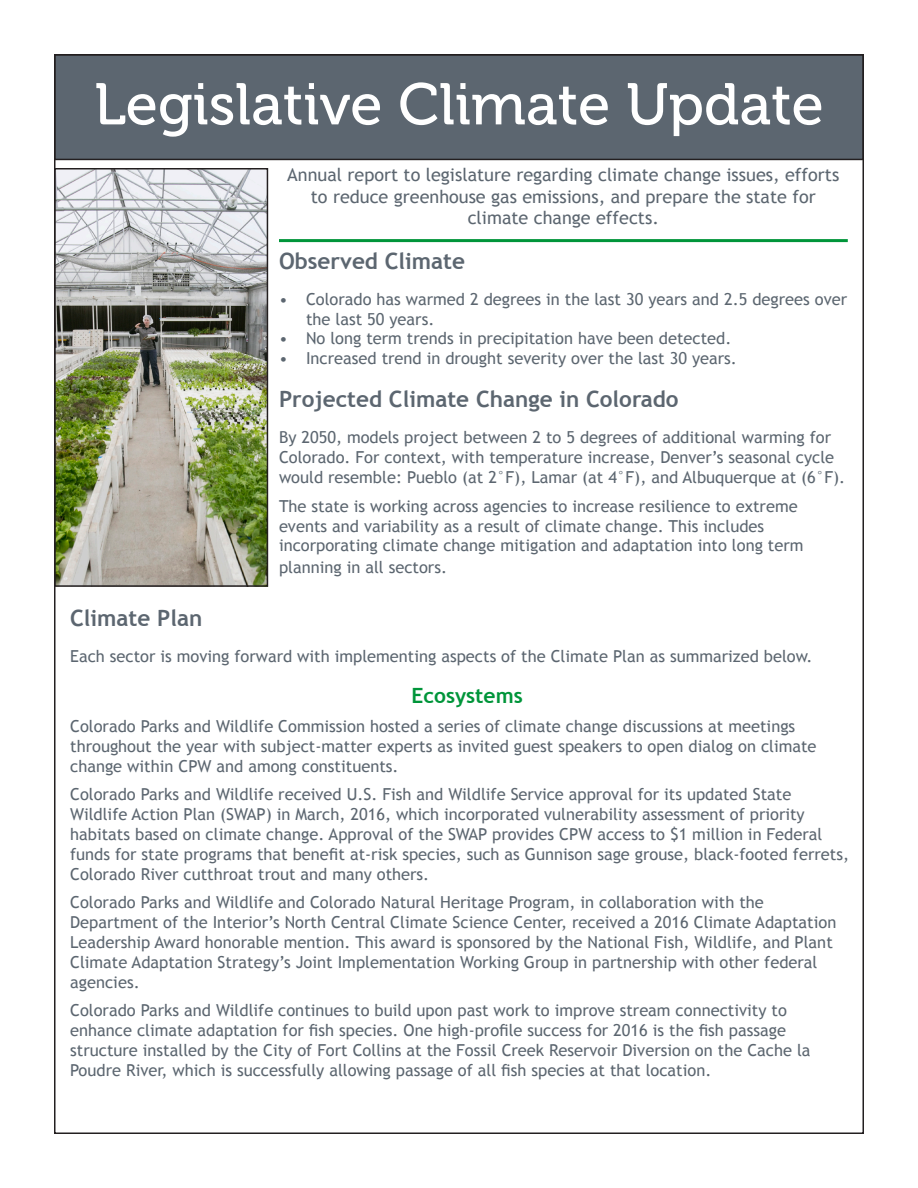
<style>
.page{position:relative;width:918px;height:1188px;background:#fff}
.page>*{position:absolute;margin:0;border:0;box-sizing:border-box;transform-origin:0 0}
.t1{font:58.5px "Museo 500";color:#fff}
.t2{font:700 22.5px "Trebuchet MS";color:#5c6670}
.t3{font:700 21px "Trebuchet MS";color:#00953a}
.t4{font:18px/21.6px "Trebuchet MS";color:#5c6670;text-align:center}
.t5{font:16.5px/19.8px "Trebuchet MS";color:#5c6670}
</style>
<div class="page">
<div style="left:55px;top:55px;width:808px;height:104px;background:#5c6670"></div>
<div style="left:54px;top:54px;width:810px;height:106px;border:2px solid #231f20"></div>
<img style="left:57px;top:171px;width:208px;height:413px">
<div style="left:54px;top:168px;width:214px;height:419px;border:2px solid #231f20"></div>
<hr style="left:279px;top:239px;width:569px;height:3px;background:#00953a">
<p class="t1" style="left:94px;top:72px;width:731px">Legislative Climate Update</p>
<p class="t4" style="left:287px;top:164px;width:554px">Annual report to legislature regarding climate change issues, efforts to reduce greenhouse gas emissions, and prepare the state for</p>
<p class="t4" style="left:468px;top:208px;width:193px">climate change effects.</p>
<p class="t2" style="left:279px;top:247px;width:188px">Observed Climate</p>
<p class="t5" style="left:306px;top:289px;width:543px;text-indent:-27px">• Colorado has warmed 2 degrees in the last 30 years and 2.5 degrees over the last 50 years.</p>
<p class="t5" style="left:279px;top:329px;width:454px">• No long term trends in precipitation have been detected.</p>
<p class="t5" style="left:279px;top:349px;width:459px">• Increased trend in drought severity over the last 30 years.</p>
<p class="t2" style="left:279px;top:385px;width:401px">Projected Climate Change in Colorado</p>
<p class="t5" style="left:279px;top:428px;width:568px">By 2050, models project between 2 to 5 degrees of additional warming for<br>Colorado. For context, with temperature increase, Denver’s seasonal cycle would resemble: Pueblo (at 2°F), Lamar (at 4°F), and Albuquerque at (6°F).</p>
<p class="t5" style="left:279px;top:496px;width:520px">The state is working across agencies to increase resilience to extreme events and variability as a result of climate change. This includes</p>
<p class="t5" style="left:279px;top:536px;width:526px">incorporating climate change mitigation and adaptation into long term</p>
<p class="t5" style="left:279px;top:558px;width:170px">planning in all sectors.</p>
<p class="t2" style="left:70px;top:604px;width:134px">Climate Plan</p>
<p class="t5" style="left:70px;top:646px;width:744px">Each sector is moving forward with implementing aspects of the Climate Plan as summarized below.</p>
<p class="t3" style="left:411px;top:683px;width:113px">Ecosystems</p>
<p class="t5" style="left:70px;top:717px;width:727px">Colorado Parks and Wildlife Commission hosted a series of climate change discussions at meetings</p>
<p class="t5" style="left:70px;top:736px;width:748px">throughout the year with subject-matter experts as invited guest speakers to open dialog on climate change within CPW and among constituents.</p>
<p class="t5" style="left:70px;top:785px;width:723px">Colorado Parks and Wildlife received U.S. Fish and Wildlife Service approval for its updated State</p>
<p class="t5" style="left:70px;top:805px;width:736px">Wildlife Action Plan (SWAP) in March, 2016, which incorporated vulnerability assessment of priority</p>
<p class="t5" style="left:70px;top:825px;width:780px">habitats based on climate change. Approval of the SWAP provides CPW access to $1 million in Federal funds for state programs that benefit at-risk species, such as Gunnison sage grouse, black-footed ferrets,<br>Colorado River cutthroat trout and many others.</p>
<p class="t5" style="left:70px;top:893px;width:695px">Colorado Parks and Wildlife and Colorado Natural Heritage Program, in collaboration with the</p>
<p class="t5" style="left:70px;top:913px;width:768px">Department of the Interior’s North Central Climate Science Center, received a 2016 Climate Adaptation<br>Leadership Award honorable mention. This award is sponsored by the National Fish, Wildlife, and Plant<br>Climate Adaptation Strategy’s Joint Implementation Working Group in partnership with other federal</p>
<p class="t5" style="left:70px;top:972px;width:71px">agencies.</p>
<p class="t5" style="left:70px;top:1001px;width:718px">Colorado Parks and Wildlife continues to build upon past work to improve stream connectivity to</p>
<p class="t5" style="left:70px;top:1021px;width:717px">enhance climate adaptation for fish species. One high-profile success for 2016 is the fish passage</p>
<p class="t5" style="left:70px;top:1041px;width:742px">structure installed by the City of Fort Collins at the Fossil Creek Reservoir Diversion on the Cache la</p>
<p class="t5" style="left:70px;top:1060px;width:643px">Poudre River, which is successfully allowing passage of all fish species at that location.</p>
</div>
